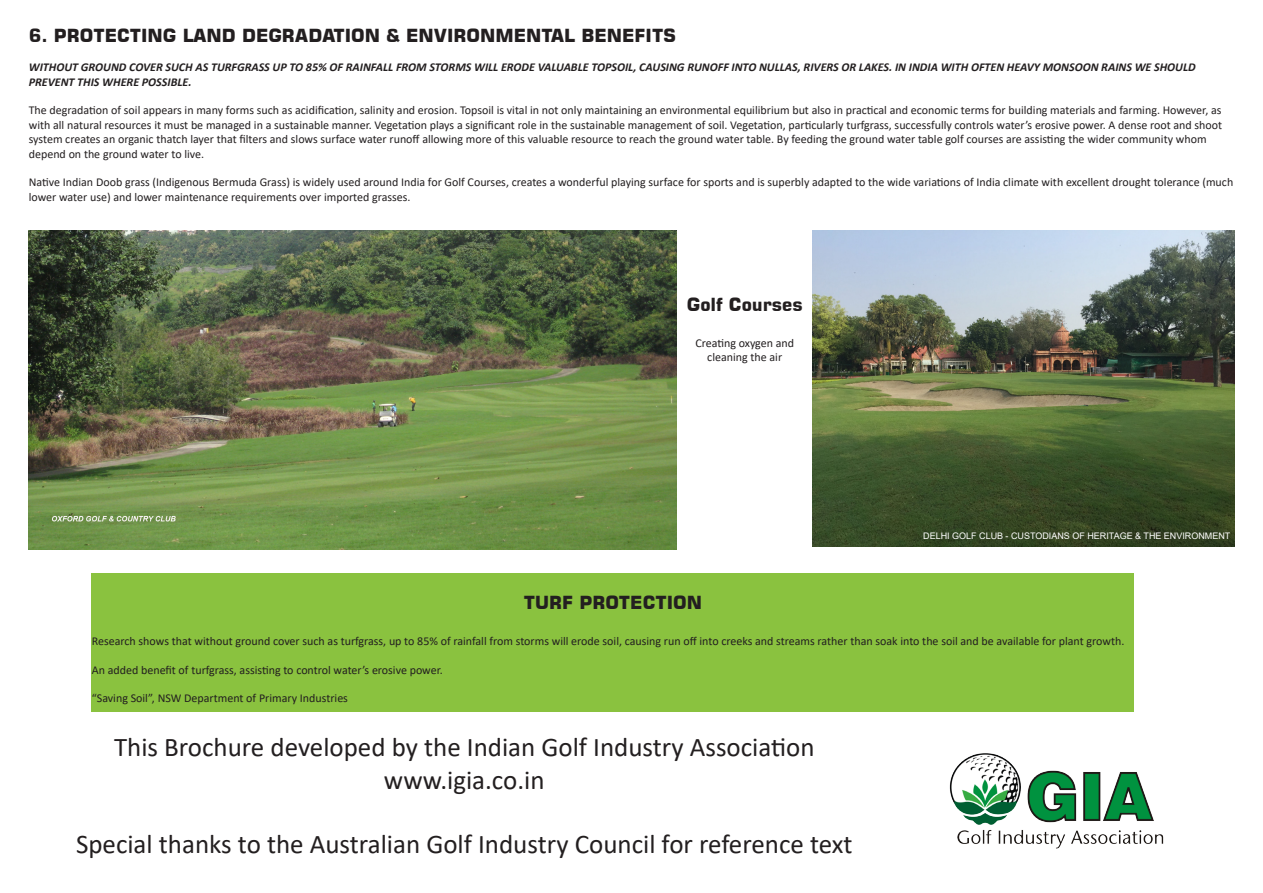
<style>
.page{position:relative;width:1263px;height:893px;background:#fff}
.page>*{position:absolute;margin:0;border:0;box-sizing:border-box;transform-origin:0 0}
.Green_Box_Body{font:27px "Calibri";color:#231f20}
.Title_Text{font:700 18px "Square 721 BT";color:#231f20}
.Green_Box_Title{font:700 18px "Square 721 BT";color:#231f20}
.Body_Text{font:12px/14.4px "Calibri";color:#231f20}
.Green_Box_Body-2{font:12px "Calibri";color:#231f20}
.Body_Text-2{font:italic 700 12px/14.4px "Calibri";color:#231f20}
.Photo_Text{font:9px "Arial";color:#fff}
</style>
<div class="page">
<div style="left:92px;top:573px;width:1042px;height:139px;background:#8ac23f"></div>
<img style="left:29px;top:230px;width:648px;height:320px">
<img style="left:813px;top:230px;width:421px;height:316px">
<img style="left:949px;top:753px;width:215px;height:96px">
<p class="Title_Text" style="left:29px;top:25px;width:648px">6. PROTECTING LAND DEGRADATION &amp; ENVIRONMENTAL BENEFITS</p>
<p class="Body_Text-2" style="left:29px;top:60px;width:1168px">WITHOUT GROUND COVER SUCH AS TURFGRASS UP TO 85% OF RAINFALL FROM STORMS WILL ERODE VALUABLE TOPSOIL, CAUSING RUNOFF INTO NULLAS, RIVERS OR LAKES. IN INDIA WITH OFTEN HEAVY MONSOON RAINS WE SHOULD<br>PREVENT THIS WHERE POSSIBLE.</p>
<p class="Body_Text" style="left:29px;top:103px;width:1195px">The degradation of soil appears in many forms such as acidification, salinity and erosion. Topsoil is vital in not only maintaining an environmental equilibrium but also in practical and economic terms for building materials and farming. However, as with all natural resources it must be managed in a sustainable manner. Vegetation plays a significant role in the sustainable management of soil. Vegetation, particularly turfgrass, successfully controls water’s erosive power. A dense root and shoot system creates an organic thatch layer that filters and slows surface water runoff allowing more of this valuable resource to reach the ground water table. By feeding the ground water table golf courses are assisting the wider community whom depend on the ground water to live.</p>
<p class="Body_Text" style="left:29px;top:175px;width:1206px">Native Indian Doob grass (Indigenous Bermuda Grass) is widely used around India for Golf Courses, creates a wonderful playing surface for sports and is superbly adapted to the wide variations of India climate with excellent drought tolerance (much lower water use) and lower maintenance requirements over imported grasses.</p>
<p class="Title_Text" style="left:687px;top:293px;width:117px">Golf Courses</p>
<p class="Body_Text" style="left:695px;top:335px;width:100px;text-align:center">Creating oxygen and cleaning the air</p>
<p class="Photo_Text" style="left:923px;top:530px;width:309px">DELHI GOLF CLUB - CUSTODIANS OF HERITAGE &amp; THE ENVIRONMENT</p>
<p class="Green_Box_Title" style="left:524px;top:591px;width:180px">TURF PROTECTION</p>
<p class="Green_Box_Body-2" style="left:92px;top:632px;width:1034px">Research shows that without ground cover such as turfgrass, up to 85% of rainfall from storms will erode soil, causing run off into creeks and streams rather than soak into the soil and be available for plant growth.</p>
<p class="Green_Box_Body-2" style="left:92px;top:661px;width:352px">An added benefit of turfgrass, assisting to control water’s erosive power.</p>
<p class="Green_Box_Body-2" style="left:92px;top:690px;width:258px">“Saving Soil”, NSW Department of Primary Industries</p>
<p class="Green_Box_Body" style="left:114px;top:728px;width:702px">This Brochure developed by the Indian Golf Industry Association</p>
<p class="Green_Box_Body" style="left:384px;top:761px;width:162px">www.igia.co.in</p>
<p class="Green_Box_Body" style="left:76px;top:826px;width:778px">Special thanks to the Australian Golf Industry Council for reference text</p>
</div>
